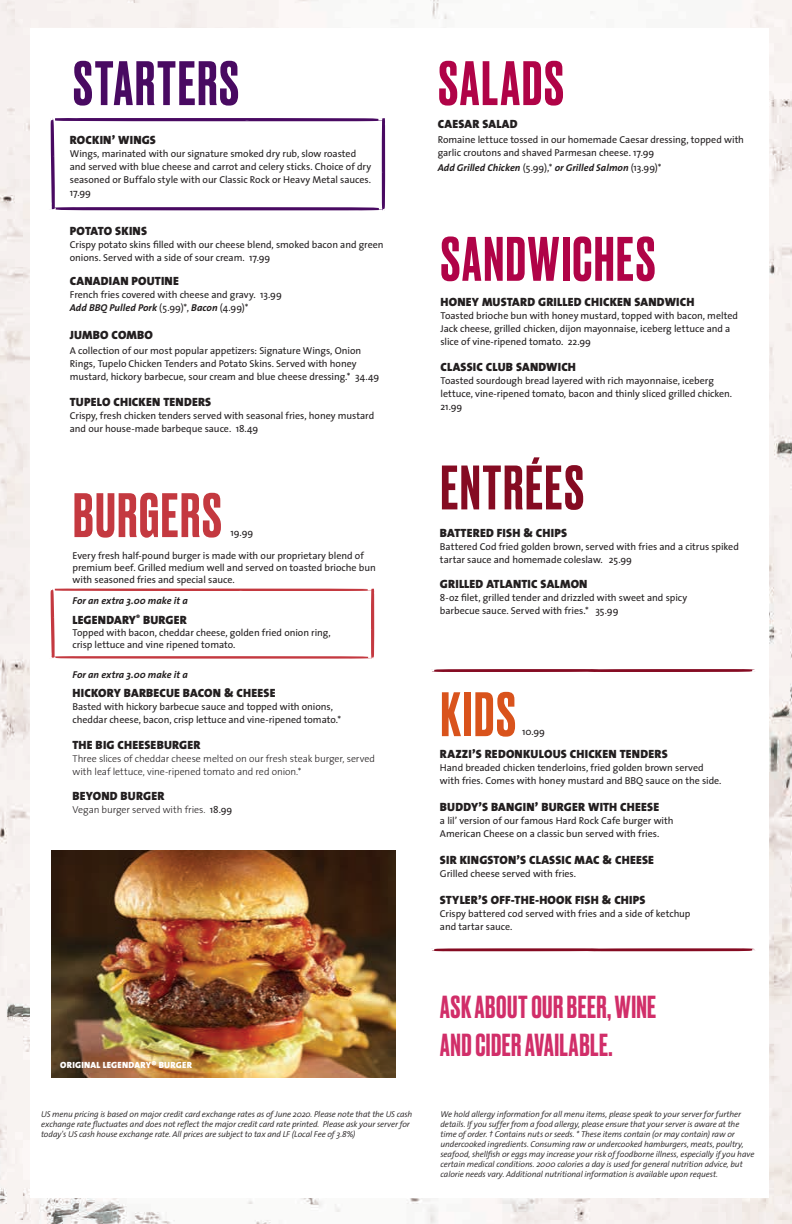
<style>
.page{position:relative;width:792px;height:1224px;background:#fff}
.page>*{position:absolute;margin:0;border:0;box-sizing:border-box;transform-origin:0 0}
.t1{font:500 59px "Druk";letter-spacing:.035em;color:#b00347}
.t2{font:500 59px "Druk";letter-spacing:.035em;color:#490a62}
.t3{font:500 59px "Druk";letter-spacing:.03em;color:#c43940}
.t4{font:500 59px "Druk";letter-spacing:.035em;color:#850b22}
.t5{font:500 59px "Druk";color:#d9531c}
.t6{font:500 30px/38.2px "Druk";letter-spacing:.015em;color:#d12e69}
.t7{font:900 12px "The Sans";letter-spacing:.015em;color:#231f20}
.t8{font:10px/13px "The Sans";letter-spacing:-.005em;color:#231f20}
.t9{font:300 10px/13px "The Sans";letter-spacing:-.005em;color:#231f20}
.t10{font:italic 700 10px "The Sans";color:#231f20}
.t11{font:900 9px "The Sans";letter-spacing:.03em;color:#fff}
.t12{font:italic 300 8.5px/10px "The Sans";letter-spacing:-.01em;color:#231f20}
.s1{font-weight:700;font-style:italic}
.s2{font-weight:400}
.s3{font-weight:400;font-style:normal}
</style>
<div class="page">
<img style="left:0;top:0;width:792px;height:1224px">
<div style="left:30px;top:29px;width:739px;height:1169px;background:#fff"></div>
<img style="left:52px;top:850px;width:344px;height:228px">
<svg style="left:50px;top:589px;width:325px;height:70px"></svg>
<svg style="left:50px;top:118px;width:336px;height:93px"></svg>
<svg style="left:431px;top:948px;width:324px;height:3px"></svg>
<svg style="left:431px;top:669px;width:324px;height:3px"></svg>
<h1 class="t2" style="left:73px;top:43px;width:167px">STARTERS</h1>
<h1 class="t1" style="left:438px;top:43px;width:127px">SALADS</h1>
<p class="t7" style="left:70px;top:129px;width:88px">ROCKIN’ WINGS</p>
<p class="t8" style="left:70px;top:146px;width:303px">Wings, marinated with our signature smoked dry rub, slow roasted and served with blue cheese and carrot and celery sticks. Choice of dry seasoned or Buffalo style with our Classic Rock or Heavy Metal sauces.<br>17.99</p>
<p class="t7" style="left:70px;top:220px;width:79px">POTATO SKINS</p>
<p class="t8" style="left:70px;top:237px;width:315px">Crispy potato skins filled with our cheese blend, smoked bacon and green onions. Served with a side of sour cream. 17.99</p>
<p class="t7" style="left:70px;top:270px;width:111px">CANADIAN POUTINE</p>
<p class="t8" style="left:70px;top:287px;width:214px">French fries covered with cheese and gravy. 13.99<br><span class="s1">Add BBQ Pulled Pork</span> (5.99)*, <span class="s1">Bacon</span> (4.99)*</p>
<p class="t7" style="left:70px;top:324px;width:85px">JUMBO COMBO</p>
<p class="t8" style="left:70px;top:344px;width:311px">A collection of our most popular appetizers: Signature Wings, Onion<br>Rings, Tupelo Chicken Tenders and Potato Skins. Served with honey mustard, hickory barbecue, sour cream and blue cheese dressing.* 34.49</p>
<p class="t7" style="left:70px;top:391px;width:143px">TUPELO CHICKEN TENDERS</p>
<p class="t8" style="left:70px;top:409px;width:306px">Crispy, fresh chicken tenders served with seasonal fries, honey mustard and our house-made barbeque sauce. 18.49</p>
<h1 class="t3" style="left:73px;top:475px;width:150px">BURGERS</h1>
<p class="t8" style="left:230px;top:526px;width:24px">19.99</p>
<p class="t8" style="left:73px;top:549px;width:305px;line-height:12px">Every fresh half-pound burger is made with our proprietary blend of premium beef. Grilled medium well and served on toasted brioche bun with seasoned fries and special sauce.</p>
<p class="t10" style="left:73px;top:592px;width:117px">For an extra 3.00 make it a</p>
<p class="t7" style="left:73px;top:609px;width:116px">LEGENDARY<sup>®</sup> BURGER</p>
<p class="t8" style="left:73px;top:626px;width:260px;line-height:12px">Topped with bacon, cheddar cheese, golden fried onion ring, crisp lettuce and vine ripened tomato.</p>
<p class="t10" style="left:73px;top:666px;width:117px">For an extra 3.00 make it a</p>
<p class="t7" style="left:73px;top:683px;width:204px">HICKORY BARBECUE BACON &amp; CHEESE</p>
<p class="t8" style="left:73px;top:700px;width:270px">Basted with hickory barbecue sauce and topped with onions, cheddar cheese, bacon, crisp lettuce and vine-ripened tomato.*</p>
<p class="t7" style="left:73px;top:735px;width:130px">THE BIG CHEESEBURGER</p>
<p class="t9" style="left:73px;top:752px;width:304px">Three slices of cheddar cheese melted on our fresh steak burger, served with leaf lettuce, vine-ripened tomato and red onion.*</p>
<p class="t7" style="left:73px;top:786px;width:93px">BEYOND BURGER</p>
<p class="t9" style="left:73px;top:803px;width:161px">Vegan burger served with fries. <span class="s2">18.99</span></p>
<p class="t7" style="left:438px;top:114px;width:81px">CAESAR SALAD</p>
<p class="t8" style="left:438px;top:133px;width:308px">Romaine lettuce tossed in our homemade Caesar dressing, topped with garlic croutons and shaved Parmesan cheese. 17.99</p>
<p class="t10" style="left:438px;top:159px;width:225px">Add Grilled Chicken <span class="s3">(5.99),*</span> or Grilled Salmon <span class="s3">(13.99)*</span></p>
<h1 class="t1" style="left:441px;top:219px;width:216px">SANDWICHES</h1>
<p class="t7" style="left:440px;top:292px;width:255px">HONEY MUSTARD GRILLED CHICKEN SANDWICH</p>
<p class="t8" style="left:440px;top:309px;width:299px">Toasted brioche bun with honey mustard, topped with bacon, melted<br>Jack cheese, grilled chicken, dijon mayonnaise, iceberg lettuce and a slice of vine-ripened tomato. 22.99</p>
<p class="t7" style="left:440px;top:357px;width:137px">CLASSIC CLUB SANDWICH</p>
<p class="t8" style="left:440px;top:374px;width:293px">Toasted sourdough bread layered with rich mayonnaise, iceberg lettuce, vine-ripened tomato, bacon and thinly sliced grilled chicken.<br>21.99</p>
<h1 class="t4" style="left:441px;top:447px;width:145px">ENTRÉES</h1>
<p class="t7" style="left:440px;top:523px;width:129px">BATTERED FISH &amp; CHIPS</p>
<p class="t8" style="left:440px;top:540px;width:301px">Battered Cod fried golden brown, served with fries and a citrus spiked tartar sauce and homemade coleslaw. 25.99</p>
<p class="t7" style="left:440px;top:574px;width:149px">GRILLED ATLANTIC SALMON</p>
<p class="t8" style="left:440px;top:591px;width:249px">8-oz filet, grilled tender and drizzled with sweet and spicy barbecue sauce. Served with fries.* 35.99</p>
<h1 class="t5" style="left:441px;top:674px;width:77px">KIDS</h1>
<p class="t8" style="left:522px;top:725px;width:25px">10.99</p>
<p class="t7" style="left:440px;top:744px;width:229px">RAZZI’S REDONKULOUS CHICKEN TENDERS</p>
<p class="t8" style="left:440px;top:761px;width:283px">Hand breaded chicken tenderloins, fried golden brown served with fries. Comes with honey mustard and BBQ sauce on the side.</p>
<p class="t7" style="left:440px;top:797px;width:221px">BUDDY’S BANGIN’ BURGER WITH CHEESE</p>
<p class="t8" style="left:440px;top:814px;width:235px">a lil’ version of our famous Hard Rock Cafe burger with<br>American Cheese on a classic bun served with fries.</p>
<p class="t7" style="left:440px;top:850px;width:216px">SIR KINGSTON’S CLASSIC MAC &amp; CHEESE</p>
<p class="t8" style="left:440px;top:867px;width:138px">Grilled cheese served with fries.</p>
<p class="t7" style="left:440px;top:890px;width:207px">STYLER’S OFF-THE-HOOK FISH &amp; CHIPS</p>
<p class="t8" style="left:440px;top:907px;width:252px">Crispy battered cod served with fries and a side of ketchup and tartar sauce.</p>
<p class="t11" style="left:60px;top:1057px;width:133px">ORIGINAL LEGENDARY® BURGER</p>
<p class="t12" style="left:41px;top:1109px;width:373px">US menu pricing is based on major credit card exchange rates as of June 2020. Please note that the US cash exchange rate fluctuates and does not reflect the major credit card rate printed. Please ask your server for today's US cash house exchange rate. All prices are subject to tax and LF (Local Fee of 3.8%)</p>
<h2 class="t6" style="left:440px;top:986px;width:217px">ASK ABOUT OUR BEER, WINE<br>AND CIDER AVAILABLE.</h2>
<p class="t12" style="left:440px;top:1109px;width:315px">We hold allergy information for all menu items, please speak to your server for further details. If you suffer from a food allergy, please ensure that your server is aware at the time of order. † Contains nuts or seeds. * These items contain (or may contain) raw or undercooked ingredients. Consuming raw or undercooked hamburgers, meats, poultry, seafood, shellfish or eggs may increase your risk of foodborne illness, especially if you have certain medical conditions. 2000 calories a day is used for general nutrition advice, but calorie needs vary. Additional nutritional information is available upon request.</p>
</div>
